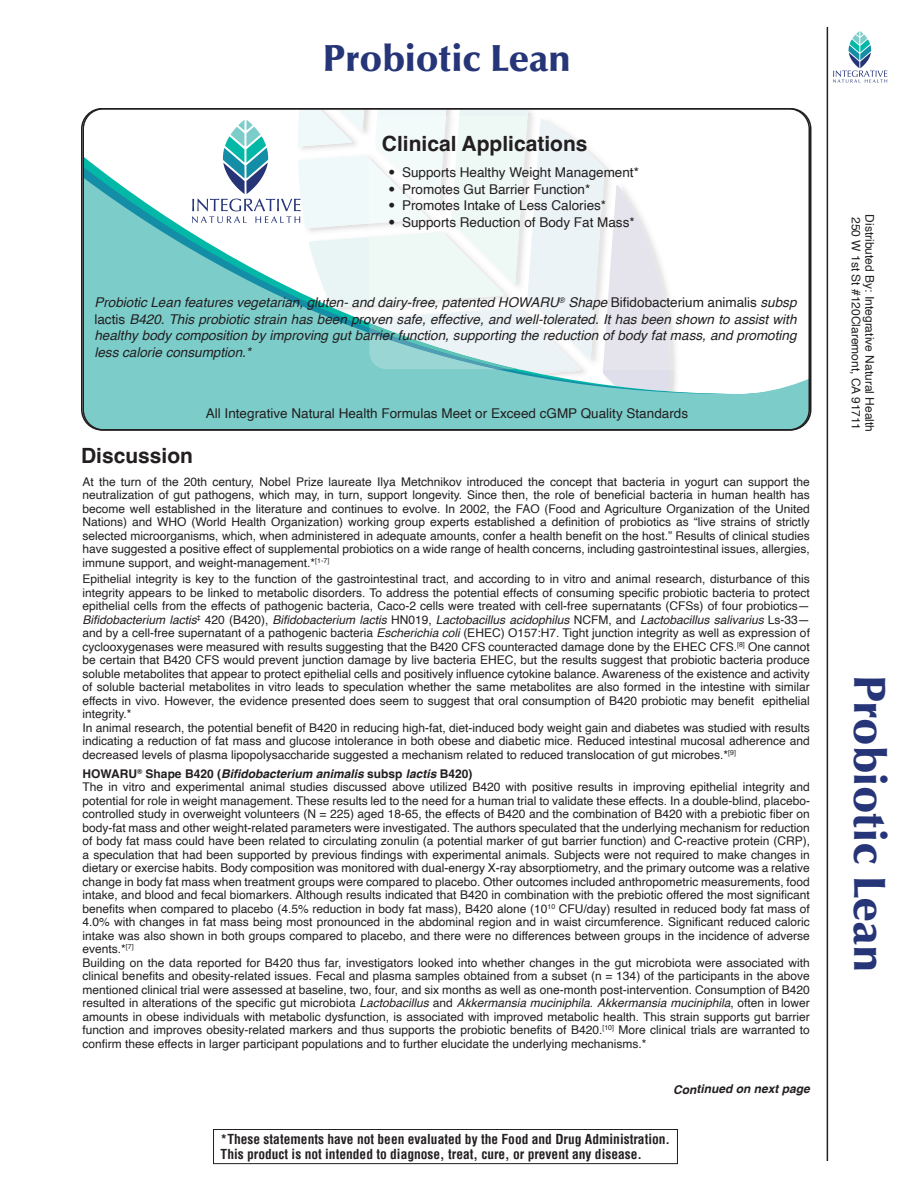
<style>
.page{position:relative;width:918px;height:1188px;background:#fff}
.page>*{position:absolute;margin:0;border:0;box-sizing:border-box;transform-origin:0 0}
.Product_Title_Side{font:900 45px "Optima LT Std";color:#263577}
.Product_Title{font:900 37.5px "Optima LT Std";color:#263577}
.Subheader_Clinical_A{font:700 21px "Helvetica";color:#231f20}
.Subheader{font:700 21px "Helvetica";color:#231f20}
.Text_in_Box{font:italic 13.5px/16.5px "Helvetica";color:#231f20;text-align:justify}
.Distributor_Statemen{font:13.5px "Helvetica";color:#231f20}
.t1{font:700 condensed 13.5px/15px "Helvetica";color:#231f20}
.Product_descriptor{font:12px/13.5px "Helvetica";color:#231f20;text-align:justify}
.Product_descriptor-2{font:italic 700 12px "Helvetica";color:#231f20}
.Contact_Information{font:12px "Helvetica";color:#231f20}
.s1{font-family:"Trade Gothic LT Std"}
.s2{font-style:normal}
.s3{font-style:italic}
</style>
<div class="page">
<svg style="left:83px;top:108px;width:729px;height:323px;fill:#7ccdca"></svg>
<svg style="left:681px;top:117px;width:116px;height:252px"></svg>
<svg style="left:192px;top:110px;width:478px;height:281px"></svg>
<svg style="left:833px;top:31px;width:54px;height:52px"></svg>
<hr style="left:827px;top:27px;width:1px;height:1134px;background:#231f20">
<div style="left:213px;top:1129px;width:465px;height:35px;border:1px solid #231f20"></div>
<p class="Product_Title" style="left:323px;top:36px;width:250px">Probiotic Lean</p>
<p class="Subheader_Clinical_A" style="left:382px;top:130px;width:207px">Clinical Applications</p>
<p class="Distributor_Statemen" style="left:389px;top:162px;width:252px"><span class="s1">•</span> Supports Healthy Weight Management*</p>
<p class="Distributor_Statemen" style="left:389px;top:179px;width:203px"><span class="s1">•</span> Promotes Gut Barrier Function*</p>
<p class="Distributor_Statemen" style="left:389px;top:195px;width:219px"><span class="s1">•</span> Promotes Intake of Less Calories*</p>
<p class="Distributor_Statemen" style="left:389px;top:212px;width:248px"><span class="s1">•</span> Supports Reduction of Body Fat Mass*</p>
<p class="Text_in_Box" style="left:94px;top:295px;width:704px">Probiotic Lean features vegetarian, gluten- and dairy-free, patented HOWARU<sup>®</sup> Shape <span class="s2">Bifidobacterium animalis</span> subsp <span class="s2">lactis</span> B420. This probiotic strain has been proven safe, effective, and well-tolerated. It has been shown to assist with healthy body composition by improving gut barrier function, supporting the reduction of body fat mass, and promoting less calorie consumption.*</p>
<p class="Subheader" style="left:81px;top:443px;width:114px">Discussion</p>
<p class="Distributor_Statemen" style="left:206px;top:403px;width:484px">All Integrative Natural Health Formulas Meet or Exceed cGMP Quality Standards</p>
<p class="Product_descriptor" style="left:82px;top:475px;width:729px">At the turn of the 20th century, Nobel Prize laureate Ilya Metchnikov introduced the concept that bacteria in yogurt can support the neutralization of gut pathogens, which may, in turn, support longevity. Since then, the role of beneficial bacteria in human health has become well established in the literature and continues to evolve. In 2002, the FAO (Food and Agriculture Organization of the United Nations) and WHO (World Health Organization) working group experts established a definition of probiotics as “live strains of strictly selected microorganisms, which, when administered in adequate amounts, confer a health benefit on the host.” Results of clinical studies have suggested a positive effect of supplemental probiotics on a wide range of health concerns, including gastrointestinal issues, allergies, immune support, and weight-management.*<sup>[1-7]</sup></p>
<p class="Product_descriptor" style="left:82px;top:573px;width:729px">Epithelial integrity is key to the function of the gastrointestinal tract, and according to in vitro and animal research, disturbance of this integrity appears to be linked to metabolic disorders. To address the potential effects of consuming specific probiotic bacteria to protect epithelial cells from the effects of pathogenic bacteria, Caco-2 cells were treated with cell-free supernatants (CFSs) of four probiotics— <span class="s3">Bifidobacterium lactis</span><sup>‡</sup> 420 (B420), <span class="s3">Bifidobacterium lactis</span> HN019, <span class="s3">Lactobacillus acidophilus</span> NCFM, and <span class="s3">Lactobacillus salivarius</span> Ls-33— and by a cell-free supernatant of a pathogenic bacteria <span class="s3">Escherichia coli</span> (EHEC) O157:H7. Tight junction integrity as well as expression of cyclooxygenases were measured with results suggesting that the B420 CFS counteracted damage done by the EHEC CFS.<sup>[8]</sup> One cannot be certain that B420 CFS would prevent junction damage by live bacteria EHEC, but the results suggest that probiotic bacteria produce soluble metabolites that appear to protect epithelial cells and positively influence cytokine balance. Awareness of the existence and activity of soluble bacterial metabolites in vitro leads to speculation whether the same metabolites are also formed in the intestine with similar effects in vivo. However, the evidence presented does seem to suggest that oral consumption of B420 probiotic may benefit epithelial integrity.*</p>
<p class="Product_descriptor" style="left:82px;top:721px;width:729px">In animal research, the potential benefit of B420 in reducing high-fat, diet-induced body weight gain and diabetes was studied with results indicating a reduction of fat mass and glucose intolerance in both obese and diabetic mice. Reduced intestinal mucosal adherence and decreased levels of plasma lipopolysaccharide suggested a mechanism related to reduced translocation of gut microbes.*<sup>[9]</sup></p>
<p class="Product_descriptor-2" style="left:82px;top:766px;width:391px"><span class="s2">HOWARU</span><sup>®</sup> <span class="s2">Shape B420 (</span>Bifidobacterium animalis <span class="s2">subsp</span> lactis <span class="s2">B420)</span></p>
<p class="Product_descriptor" style="left:82px;top:781px;width:729px">The in vitro and experimental animal studies discussed above utilized B420 with positive results in improving epithelial integrity and potential for role in weight management. These results led to the need for a human trial to validate these effects. In a double-blind, placebo&shy;controlled study in overweight volunteers (N = 225) aged 18-65, the effects of B420 and the combination of B420 with a prebiotic fiber on body-fat mass and other weight-related parameters were investigated. The authors speculated that the underlying mechanism for reduction of body fat mass could have been related to circulating zonulin (a potential marker of gut barrier function) and C-reactive protein (CRP), a speculation that had been supported by previous findings with experimental animals. Subjects were not required to make changes in dietary or exercise habits. Body composition was monitored with dual-energy X-ray absorptiometry, and the primary outcome was a relative change in body fat mass when treatment groups were compared to placebo. Other outcomes included anthropometric measurements, food intake, and blood and fecal biomarkers. Although results indicated that B420 in combination with the prebiotic offered the most significant benefits when compared to placebo (4.5% reduction in body fat mass), B420 alone (10<sup>10</sup> CFU/day) resulted in reduced body fat mass of 4.0% with changes in fat mass being most pronounced in the abdominal region and in waist circumference. Significant reduced caloric intake was also shown in both groups compared to placebo, and there were no differences between groups in the incidence of adverse events.*<sup>[7]</sup></p>
<p class="Product_descriptor" style="left:82px;top:956px;width:729px">Building on the data reported for B420 thus far, investigators looked into whether changes in the gut microbiota were associated with clinical benefits and obesity-related issues. Fecal and plasma samples obtained from a subset (n = 134) of the participants in the above mentioned clinical trial were assessed at baseline, two, four, and six months as well as one-month post-intervention. Consumption of B420 resulted in alterations of the specific gut microbiota <span class="s3">Lactobacillus</span> and <span class="s3">Akkermansia muciniphila</span>. <span class="s3">Akkermansia muciniphila</span>, often in lower amounts in obese individuals with metabolic dysfunction, is associated with improved metabolic health. This strain supports gut barrier function and improves obesity-related markers and thus supports the probiotic benefits of B420.<sup>[10]</sup> More clinical trials are warranted to confirm these effects in larger participant populations and to further elucidate the underlying mechanisms.*</p>
<p class="Product_descriptor-2" style="left:673px;top:1082px;width:138px">Continued on next page</p>
<p class="t1" style="left:221px;top:1132px;width:451px">*These statements have not been evaluated by the Food and Drug Administration.<br>This product is not intended to diagnose, treat, cure, or prevent any disease.</p>
<p class="Contact_Information" style="left:879px;top:214px;width:219px;rotate:90deg">Distributed By: Integrative Natural Health</p>
<p class="Contact_Information" style="left:865px;top:217px;width:214px;rotate:90deg">250 W 1st St #120Claremont, CA 91711</p>
<p class="Product_Title_Side" style="left:896px;top:675px;width:299px;rotate:90deg">Probiotic Lean</p>
</div>
